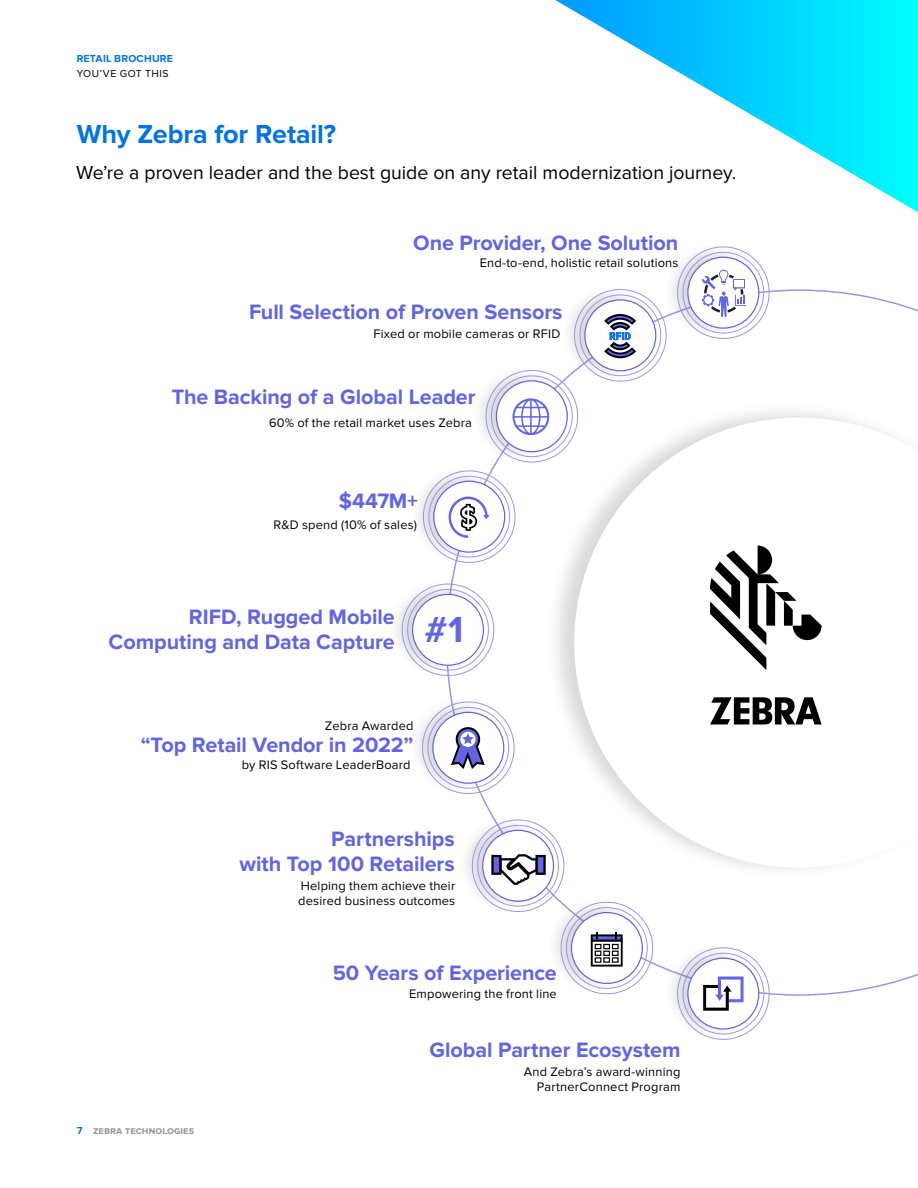
<style>
.page{position:relative;width:918px;height:1188px;background:#fff}
.page>*{position:absolute;margin:0;border:0;box-sizing:border-box;transform-origin:0 0}
.t1{font:700 37.5px "Proxima Nova";color:#6165e3}
.t2{font:700 27px "Proxima Nova";letter-spacing:-.005em;color:#0073e6}
.t3{font:700 21.6px/25px "Proxima Nova";letter-spacing:-.005em;color:#6165e3;text-align:right}
.t4{font:19.5px "Proxima Nova";color:#000}
.t5{font:12.9px/15px "Proxima Nova";letter-spacing:.015em;color:#000;text-align:right}
.t6{font:700 10.5px "Proxima Nova";color:#989899}
.t7{font:700 10.5px "Proxima Nova";letter-spacing:.02em;color:#0073e6}
.t8{font:10.5px "Proxima Nova";letter-spacing:.05em;color:#000}
.s1{color:#0073e6}
</style>
<div class="page">
<svg style="left:555px;top:0;width:363px;height:212px"></svg>
<svg style="left:448px;top:289px;width:470px;height:707px"></svg>
<div style="left:656px;top:235px;width:111px;height:112px;background:#000;opacity:.15"></div>
<svg style="left:702px;top:268px;width:44px;height:49px"></svg>
<div style="left:734px;top:280px;width:10px;height:7px;background:#fff"></div>
<div style="left:553px;top:277px;width:111px;height:112px;background:#000;opacity:.15"></div>
<svg style="left:603px;top:313px;width:34px;height:46px"></svg>
<div style="left:464px;top:358px;width:112px;height:112px;background:#000;opacity:.15"></div>
<svg style="left:512px;top:398px;width:38px;height:38px"></svg>
<div style="left:402px;top:458px;width:111px;height:113px;background:#000;opacity:.15"></div>
<svg style="left:449px;top:497px;width:41px;height:41px"></svg>
<div style="left:401px;top:690px;width:111px;height:112px;background:#000;opacity:.15"></div>
<svg style="left:451px;top:727px;width:34px;height:42px"></svg>
<div style="left:539px;top:890px;width:112px;height:112px;background:#000;opacity:.15"></div>
<svg style="left:591px;top:932px;width:32px;height:35px"></svg>
<div style="left:603px;top:957px;width:7px;height:6px;border:1px solid #000"></div>
<div style="left:612px;top:957px;width:7px;height:6px;border:1px solid #000"></div>
<div style="left:656px;top:935px;width:111px;height:113px;background:#000;opacity:.15"></div>
<div style="left:380px;top:572px;width:112px;height:112px;background:#000;opacity:.15"></div>
<div style="left:450px;top:808px;width:112px;height:112px;background:#000;opacity:.15"></div>
<svg style="left:491px;top:854px;width:55px;height:31px"></svg>
<svg style="left:703px;top:977px;width:41px;height:34px"></svg>
<svg style="left:710px;top:546px;width:112px;height:179px"></svg>
<p class="t7" style="left:77px;top:53px;width:98px">RETAIL BROCHURE</p>
<p class="t8" style="left:77px;top:67px;width:94px">YOU’VE GOT THIS</p>
<h2 class="t2" style="left:77px;top:118px;width:261px">Why Zebra for Retail?</h2>
<h3 class="t4" style="left:76px;top:161px;width:662px">We’re a proven leader and the best guide on any retail modernization journey.</h3>
<h3 class="t3" style="left:413px;top:230px;width:267px">One Provider, One Solution</h3>
<p class="t5" style="left:480px;top:256px;width:200px">End-to-end, holistic retail solutions</p>
<h3 class="t3" style="left:249px;top:299px;width:315px">Full Selection of Proven Sensors</h3>
<p class="t5" style="left:374px;top:326px;width:188px">Fixed or mobile cameras or RFID</p>
<h3 class="t3" style="left:172px;top:385px;width:305px">The Backing of a Global Leader</h3>
<p class="t5" style="left:269px;top:415px;width:204px">60% of the retail market uses Zebra</p>
<h3 class="t3" style="left:339px;top:488px;width:81px">$447M+</h3>
<p class="t5" style="left:274px;top:517px;width:145px">R&amp;D spend (10% of sales)</p>
<h3 class="t3" style="left:109px;top:604px;width:288px">RIFD, Rugged Mobile<br>Computing and Data Capture</h3>
<h1 class="t1" style="left:425px;top:608px;width:41px">#1</h1>
<p class="t5" style="left:325px;top:718px;width:90px">Zebra Awarded</p>
<p class="t5" style="left:242px;top:757px;width:170px">by RIS Software LeaderBoard</p>
<h3 class="t3" style="left:141px;top:732px;width:274px">“Top Retail Vendor in 2022”</h3>
<h3 class="t3" style="left:239px;top:827px;width:217px">Partnerships<br>with Top 100 Retailers</h3>
<p class="t5" style="left:298px;top:878px;width:158px;text-align:left">Helping them achieve their desired business outcomes</p>
<h3 class="t3" style="left:333px;top:960px;width:226px">50 Years of Experience</h3>
<p class="t5" style="left:409px;top:986px;width:149px">Empowering the front line</p>
<h3 class="t3" style="left:429px;top:1037px;width:253px">Global Partner Ecosystem</h3>
<p class="t6" style="left:77px;top:1124px;width:119px"><span class="s1">7</span> zebra technologies</p>
<p class="t5" style="left:524px;top:1065px;width:158px">And Zebra’s award-winning<br>PartnerConnect Program</p>
</div>
